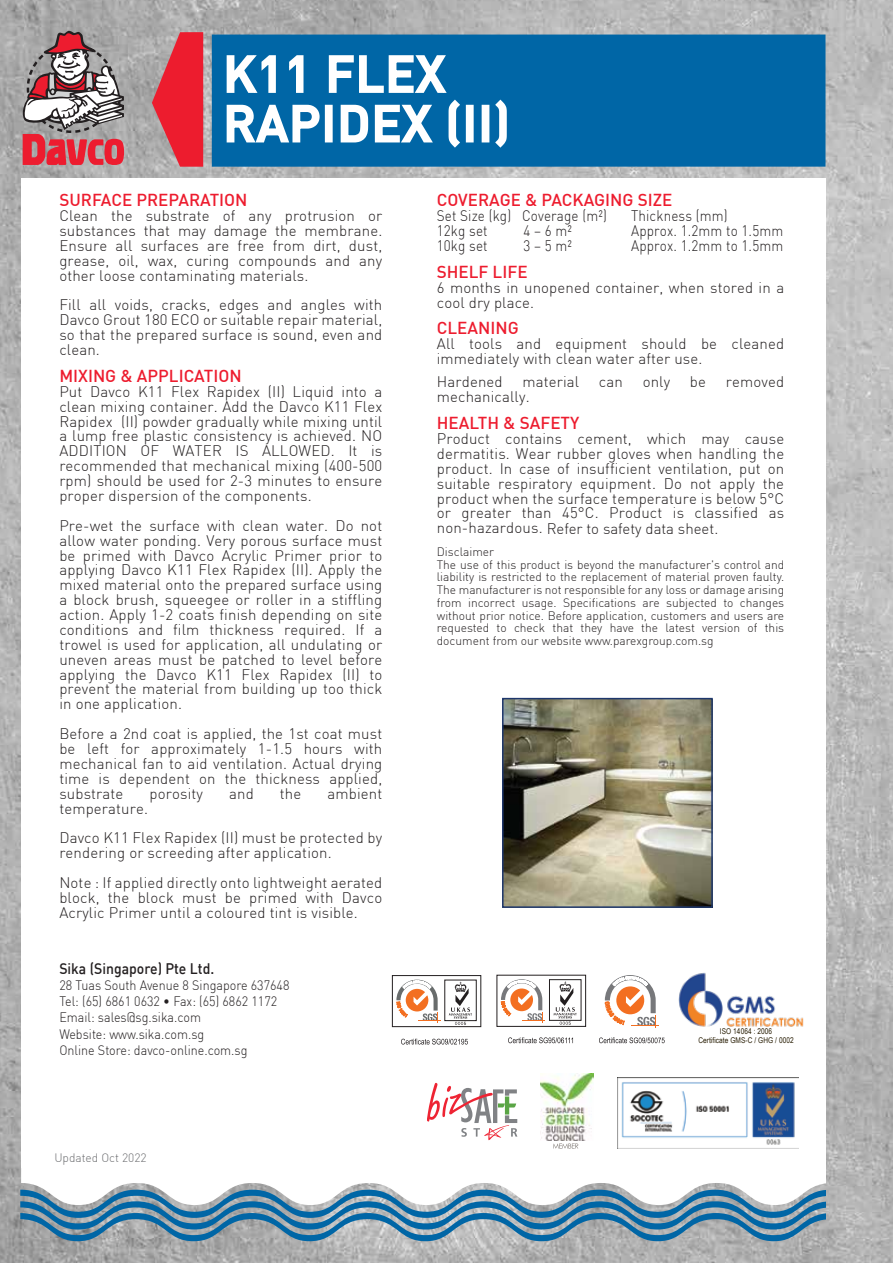
<style>
.page{position:relative;width:893px;height:1263px;background:#fff}
.page>*{position:absolute;margin:0;border:0;box-sizing:border-box;transform-origin:0 0}
.t1{font:500 49.5px/49.5px "DIN";letter-spacing:.025em;color:#fff}
.t2{font:500 16.95px "DIN";color:#ed1c2e}
.t3{font:300 15px/14.9px "DIN";letter-spacing:.01em;color:#231f20;text-align:justify}
.t4{font:300 15px "DIN";letter-spacing:.01em;color:#231f20;scale:.9 1}
.t5{font:500 15px "DIN";color:#231f20;scale:.93 1}
.t6{font:300 13.5px/16.2px "DIN";color:#231f20;scale:.93 1}
.t7{font:300 12px/12.8px "DIN";color:#231f20}
.t8{font:300 12px "DIN";color:#6d6e71}
.t9{font:7.95px/8.2px "Arial Narrow";letter-spacing:.01em;color:#271c02;text-align:center}
</style>
<div class="page">
<img style="left:0;top:0;width:893px;height:1263px">
<svg style="left:21px;top:1080px;width:805px;height:110px"></svg>
<div style="left:21px;top:178px;width:804px;height:990px;background:#fff"></div>
<img style="left:505px;top:701px;width:205px;height:204px">
<div style="left:502px;top:698px;width:211px;height:210px;border:2px solid #1e376c"></div>
<svg style="left:20px;top:31px;width:105px;height:134px;background:#ae8488"></svg>
<svg style="left:599px;top:1037px;width:66px;height:6px"></svg>
<svg style="left:605px;top:975px;width:54px;height:53px"></svg>
<img style="left:678px;top:972px;width:126px;height:55px">
<svg style="left:508px;top:1037px;width:65px;height:6px"></svg>
<svg style="left:501px;top:979px;width:44px;height:43px"></svg>
<div style="left:549px;top:979px;width:32px;height:41px;border:1px solid #231f20"></div>
<svg style="left:554px;top:981px;width:23px;height:44px"></svg>
<svg style="left:401px;top:1039px;width:67px;height:5px"></svg>
<svg style="left:392px;top:975px;width:89px;height:52px"></svg>
<svg style="left:396px;top:980px;width:44px;height:42px"></svg>
<svg style="left:449px;top:982px;width:23px;height:43px"></svg>
<svg style="left:427px;top:1083px;width:90px;height:57px"></svg>
<img style="left:617px;top:1077px;width:182px;height:71px">
<img style="left:541px;top:1073px;width:53px;height:68px">
<svg style="left:553px;top:1143px;width:25px;height:5px"></svg>
<svg style="left:152px;top:32px;width:51px;height:135px;background:#db4350"></svg>
<div style="left:212px;top:35px;width:613px;height:132px;background:#0066a6"></div>
<svg style="left:20px;top:1190px;width:806px;height:51px;background:#7a9fb6"></svg>
<svg style="left:226px;top:55px;width:50px;height:38px"></svg>
<svg style="left:289px;top:55px;width:15px;height:38px"></svg>
<svg style="left:226px;top:104px;width:94px;height:39px"></svg>
<div style="left:325px;top:105px;width:8px;height:37px;border:2px solid #fff"></div>
<svg style="left:328px;top:55px;width:132px;height:93px"></svg>
<div style="left:466px;top:105px;width:8px;height:37px;border:2px solid #fff"></div>
<div style="left:482px;top:105px;width:7px;height:37px;border:2px solid #fff"></div>
<svg style="left:495px;top:99px;width:12px;height:49px"></svg>
<h1 class="t1" style="left:223px;top:47px;width:288px">K11 FLEX<br>RAPIDEX (II)</h1>
<p class="t2" style="left:59px;top:189px;width:190px">SURFACE PREPARATION</p>
<p class="t3" style="left:59px;top:208px;width:324px">Clean the substrate of any protrusion or substances that may damage the membrane.<br>Ensure all surfaces are free from dirt, dust, grease, oil, wax, curing compounds and any other loose contaminating materials.</p>
<p class="t3" style="left:59px;top:297px;width:324px">Fill all voids, cracks, edges and angles with Davco Grout 180 ECO or suitable repair material, so that the prepared surface is sound, even and clean.</p>
<p class="t2" style="left:59px;top:365px;width:184px">MIXING &amp; APPLICATION</p>
<p class="t3" style="left:59px;top:384px;width:324px">Put Davco K11 Flex Rapidex (II) Liquid into a clean mixing container. Add the Davco K11 Flex Rapidex (II) powder gradually while mixing until a lump free plastic consistency is achieved. NO ADDITION OF WATER IS ALLOWED. It is recommended that mechanical mixing (400-500 rpm) should be used for 2-3 minutes to ensure proper dispersion of the components.</p>
<p class="t3" style="left:59px;top:518px;width:324px">Pre-wet the surface with clean water. Do not allow water ponding. Very porous surface must be primed with Davco Acrylic Primer prior to applying Davco K11 Flex Rapidex (II). Apply the mixed material onto the prepared surface using a block brush, squeegee or roller in a stiffling action. Apply 1-2 coats finish depending on site conditions and film thickness required. If a trowel is used for application, all undulating or uneven areas must be patched to level before applying the Davco K11 Flex Rapidex (II) to prevent the material from building up too thick in one application.</p>
<p class="t3" style="left:59px;top:726px;width:324px">Before a 2nd coat is applied, the 1st coat must be left for approximately 1-1.5 hours with mechanical fan to aid ventilation. Actual drying time is dependent on the thickness applied, substrate</p>
<p class="t3" style="left:150px;top:786px;width:55px">porosity</p>
<p class="t3" style="left:229px;top:786px;width:26px">and</p>
<p class="t3" style="left:280px;top:786px;width:23px">the</p>
<p class="t3" style="left:327px;top:786px;width:56px">ambient</p>
<p class="t3" style="left:59px;top:793px;width:324px;line-height:29.7px">temperature.<br>Davco K11 Flex Rapidex (II) must be protected by</p>
<p class="t3" style="left:59px;top:838px;width:324px;line-height:29.7px">rendering or screeding after application.<br>Note : If applied directly onto lightweight aerated</p>
<p class="t3" style="left:59px;top:890px;width:324px">block, the block must be primed with Davco<br>Acrylic Primer until a coloured tint is visible.</p>
<p class="t5" style="left:59px;top:959px;width:168px">Sika (Singapore) Pte Ltd.</p>
<p class="t6" style="left:59px;top:977px;width:249px">28 Tuas South Avenue 8 Singapore 637648<br>Tel: (65) 6861 0632 • Fax: (65) 6862 1172<br>Email: sales@sg.sika.com<br>Website: www.sika.com.sg<br>Online Store: davco-online.com.sg</p>
<p class="t8" style="left:54px;top:1151px;width:94px">Updated Oct 2022</p>
<p class="t2" style="left:437px;top:189px;width:237px">COVERAGE &amp; PACKAGING SIZE</p>
<p class="t4" style="left:437px;top:207px;width:190px">Set Size (kg) Coverage (m²)</p>
<p class="t4" style="left:631px;top:207px;width:109px">Thickness (mm)</p>
<p class="t4" style="left:437px;top:221px;width:58px">12kg set</p>
<p class="t4" style="left:523px;top:221px;width:55px">4 – 6 m²</p>
<p class="t4" style="left:631px;top:221px;width:171px">Approx. 1.2mm to 1.5mm</p>
<p class="t4" style="left:437px;top:236px;width:58px">10kg set</p>
<p class="t4" style="left:523px;top:236px;width:55px">3 – 5 m²</p>
<p class="t4" style="left:631px;top:236px;width:171px">Approx. 1.2mm to 1.5mm</p>
<p class="t2" style="left:437px;top:261px;width:92px">SHELF LIFE</p>
<p class="t3" style="left:437px;top:280px;width:349px">6 months in unopened container, when stored in a cool dry place.</p>
<p class="t2" style="left:437px;top:317px;width:83px">CLEANING</p>
<p class="t3" style="left:437px;top:336px;width:349px">All tools and equipment should be cleaned immediately with clean water after use.</p>
<p class="t3" style="left:437px;top:374px;width:67px">Hardened</p>
<p class="t3" style="left:522px;top:374px;width:58px">material</p>
<p class="t3" style="left:599px;top:374px;width:25px">can</p>
<p class="t3" style="left:643px;top:374px;width:29px">only</p>
<p class="t3" style="left:690px;top:374px;width:18px">be</p>
<p class="t3" style="left:726px;top:374px;width:60px">removed</p>
<p class="t3" style="left:437px;top:389px;width:94px">mechanically.</p>
<p class="t2" style="left:437px;top:412px;width:144px">HEALTH &amp; SAFETY</p>
<p class="t3" style="left:437px;top:431px;width:349px">Product contains cement, which may cause dermatitis. Wear rubber gloves when handling the product. In case of insufficient ventilation, put on suitable respiratory equipment. Do not apply the product when the surface temperature is below 5°C or greater than 45°C. Product is classified as non-hazardous. Refer to safety data sheet.</p>
<p class="t7" style="left:437px;top:545px;width:349px">Disclaimer<br>The use of this product is beyond the manufacturer's control and liability is restricted to the replacement of material proven faulty.<br>The manufacturer is not responsible for any loss or damage arising from incorrect usage. Specifications are subjected to changes without prior notice. Before application, customers and users are requested to check that they have the latest version of this document from our website www.parexgroup.com.sg</p>
<p class="t9" style="left:698px;top:1027px;width:97px">ISO 14064 : 2006<br>Certificate GMS-C / GHG / 0002</p>
</div>
